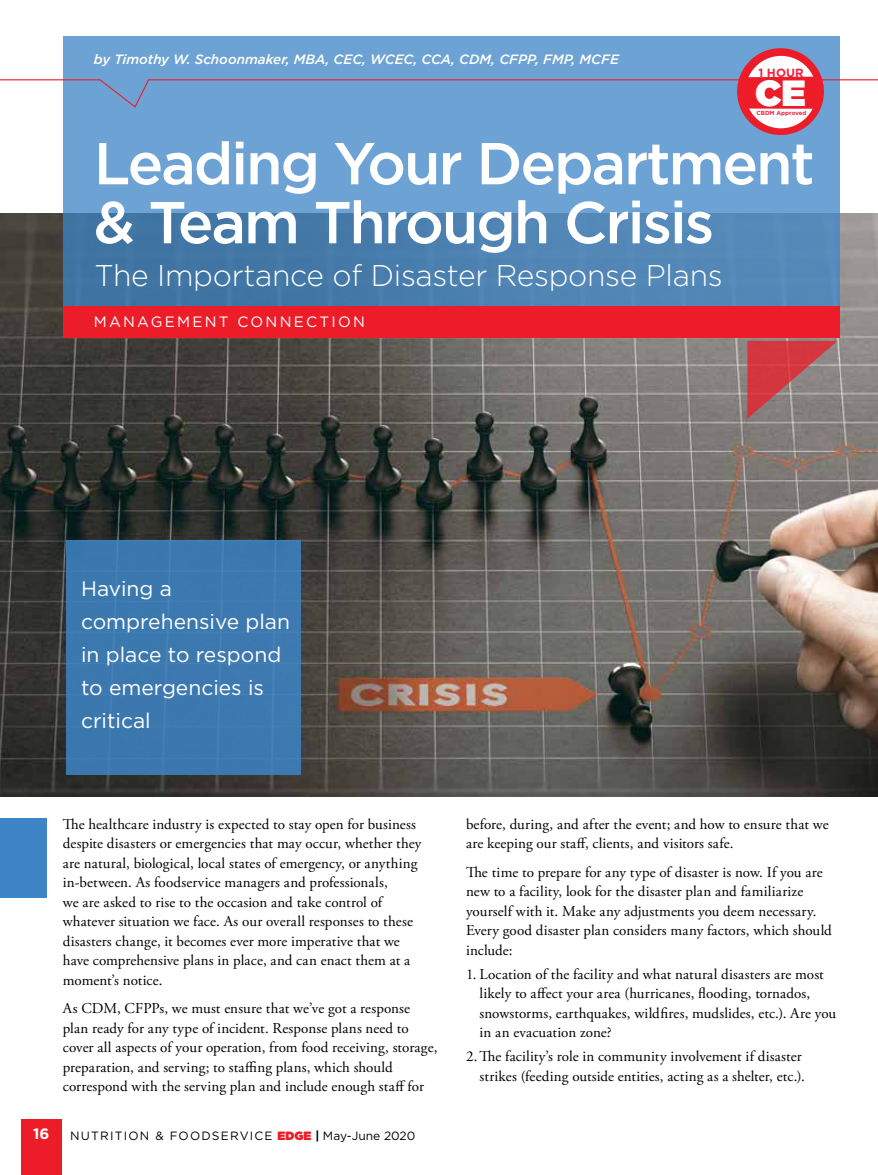
<style>
.page{position:relative;width:878px;height:1175px;background:#fff}
.page>*{position:absolute;margin:0;border:0;box-sizing:border-box;transform-origin:0 0}
.t1{font:500 58.95px/58.9px "Gotham";letter-spacing:-.035em;color:#fff}
.t2{font:900 36.45px "Gotham";color:#fff}
.t3{font:300 30px "Gotham";letter-spacing:-.01em;color:#fff}
.t4{font:21px/33px "Gotham";color:#fff}
.t5{font:15px/19.5px "Adobe Garamond Pro";letter-spacing:.01em;color:#000}
.t6{font:15px "Gotham";letter-spacing:.15em;color:#fff}
.t7{font:700 15px "Gotham";color:#fff}
.t8{font:italic 500 13.5px "Gotham";color:#fff}
.t9{font:12px "Gotham";letter-spacing:.1em;color:#000}
.t10{font:700 11.85px "Gotham";color:#ee2542}
.t11{font:700 5.85px "Gotham";color:#ee2542}
.s1{font-weight:900;color:#ed1c29}
.s2{font-weight:700;font-style:italic}
</style>
<div class="page">
<div style="left:22px;top:1118px;width:40px;height:56px;background:#ed1c29"></div>
<img style="left:0;top:214px;width:878px;height:582px">
<svg style="left:63px;top:36px;width:776px;height:271px;background:#5d91c1"></svg>
<svg style="left:747px;top:341px;width:90px;height:77px;background:#b05d60"></svg>
<div style="left:63px;top:307px;width:776px;height:31px;background:#ed1c29"></div>
<div style="left:0;top:818px;width:47px;height:79px;background:#3d85c6"></div>
<div style="left:66px;top:540px;width:235px;height:235px;background:#3c79af"></div>
<div style="left:737px;top:48px;width:86px;height:87px;background:#ed1c29;border-radius:50%"></div>
<svg style="left:0;top:56px;width:878px;height:72px"></svg>
<p class="t8" style="left:94px;top:52px;width:526px">by Timothy W. Schoonmaker, MBA, CEC, WCEC, CCA, CDM, CFPP, FMP, MCFE</p>
<p class="t10" style="left:758px;top:66px;width:47px">1 HOUR</p>
<h2 class="t2" style="left:755px;top:72px;width:52px">CE</h2>
<p class="t11" style="left:756px;top:109px;width:52px">CBDM Approved</p>
<h1 class="t1" style="left:94px;top:132px;width:722px">Leading Your Department &amp; Team Through Crisis</h1>
<h3 class="t3" style="left:94px;top:259px;width:629px">The Importance of Disaster Response Plans</h3>
<p class="t6" style="left:94px;top:313px;width:272px">MANAGEMENT CONNECTION</p>
<h3 class="t4" style="left:81px;top:571px;width:210px">Having a comprehensive plan in place to respond to emergencies is critical</h3>
<p class="t5" style="left:63px;top:814px;width:360px">The healthcare industry is expected to stay open for business despite disasters or emergencies that may occur, whether they are natural, biological, local states of emergency, or anything in-between. As foodservice managers and professionals,<br>we are asked to rise to the occasion and take control of whatever situation we face. As our overall responses to these disasters change, it becomes ever more imperative that we have comprehensive plans in place, and can enact them at a moment’s notice.</p>
<p class="t5" style="left:63px;top:999px;width:376px">As CDM, CFPPs, we must ensure that we’ve got a response plan ready for any type of incident. Response plans need to cover all aspects of your operation, from food receiving, storage, preparation, and serving; to staffing plans, which should correspond with the serving plan and include enough staff for</p>
<p class="t7" style="left:33px;top:1124px;width:18px">16</p>
<p class="t9" style="left:70px;top:1129px;width:347px">NUTRITION &amp; FOODSERVICE <span class="s1">EDGE</span> <span class="s2">|</span> May-June 2020</p>
<p class="t5" style="left:466px;top:814px;width:364px">before, during, and after the event; and how to ensure that we are keeping our staff, clients, and visitors safe.</p>
<p class="t5" style="left:466px;top:862px;width:367px">The time to prepare for any type of disaster is now. If you are new to a facility, look for the disaster plan and familiarize yourself with it. Make any adjustments you deem necessary.<br>Every good disaster plan considers many factors, which should include:</p>
<p class="t5" style="left:479px;top:964px;width:358px;text-indent:-14px">1. Location of the facility and what natural disasters are most likely to affect your area (hurricanes, flooding, tornados, snowstorms, earthquakes, wildfires, mudslides, etc.). Are you in an evacuation zone?</p>
<p class="t5" style="left:466px;top:1047px;width:340px;text-align:right">2.The facility’s role in community involvement if disaster strikes (feeding outside entities, acting as a shelter, etc.).</p>
</div>
